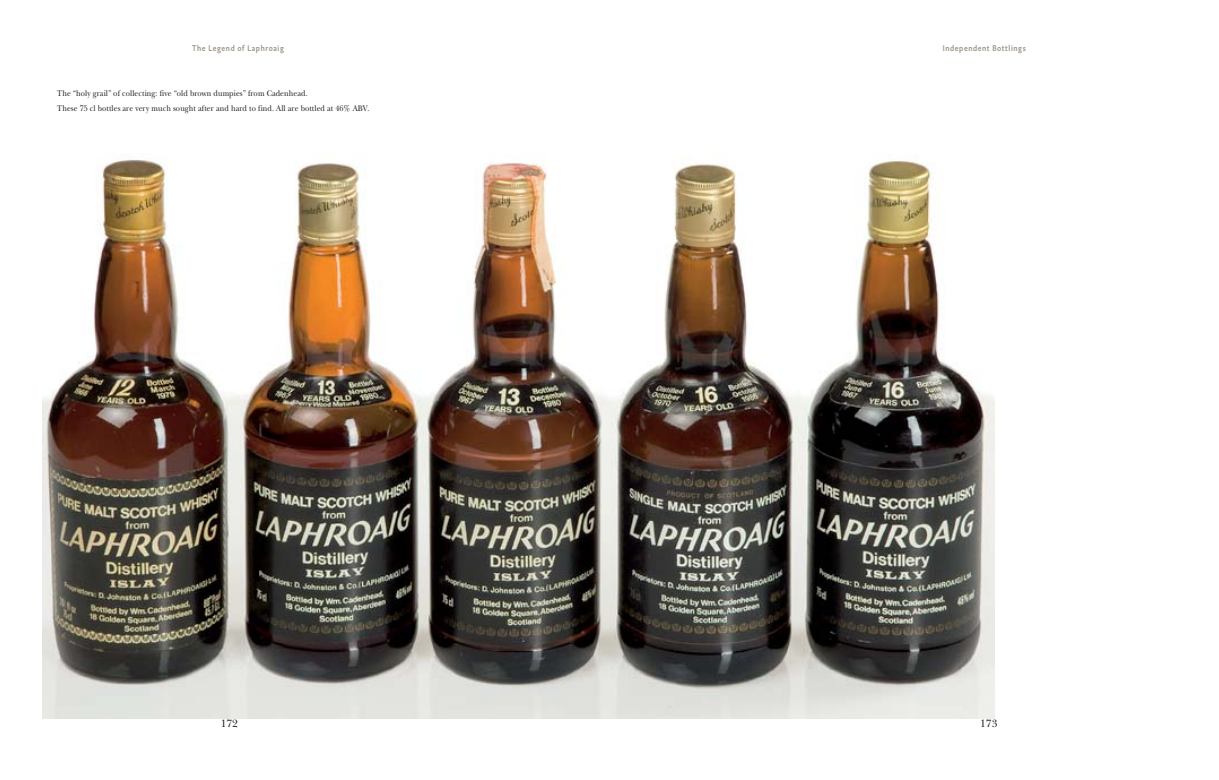
<style>
.page{position:relative;width:1219px;height:780px;background:#fff}
.page>*{position:absolute;margin:0;border:0;box-sizing:border-box;transform-origin:0 0}
.t1{font:11px "New Baskerville";color:#231f20}
.t2{font:8.5px/15px "New Baskerville";letter-spacing:.01em;color:#231f20;scale:.9 1}
.t3{font:500 8.5px "DTL Caspari ST";letter-spacing:.08em;color:#999284;scale:.9 1}
</style>
<div class="page">
<img style="left:43px;top:159px;width:952px;height:559px">
<p class="t3" style="left:192px;top:45px;width:103px">The Legend of Laphroaig</p>
<p class="t3" style="left:943px;top:45px;width:94px">Independent Bottlings</p>
<p class="t2" style="left:57px;top:87px;width:348px">The “holy grail” of collecting: five “old brown dumpies” from Cadenhead.<br>These 75 cl bottles are very much sought after and hard to find. All are bottled at 46% ABV.</p>
<p class="t1" style="left:221px;top:719px;width:19px">172</p>
<p class="t1" style="left:980px;top:719px;width:19px">173</p>
</div>
